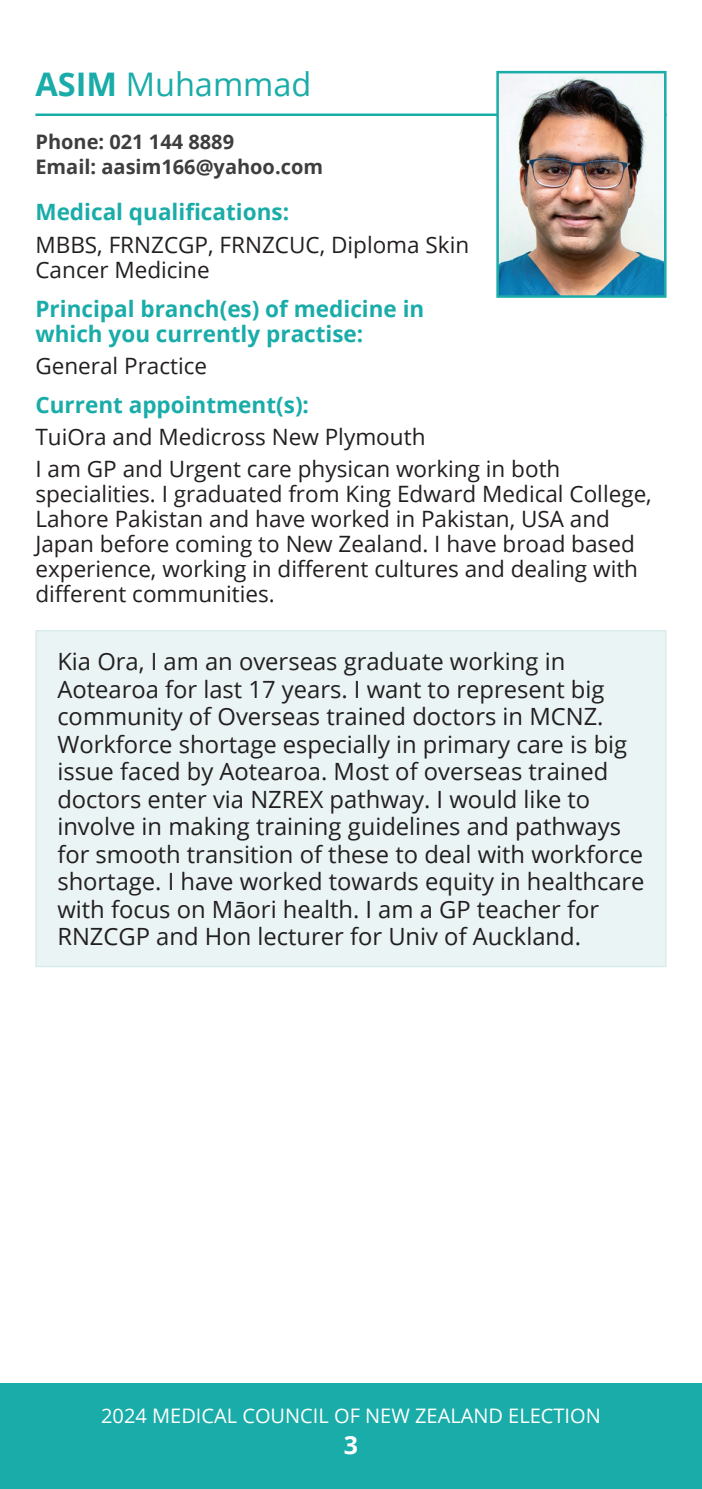
<style>
.page{position:relative;width:702px;height:1489px;background:#fff}
.page>*{position:absolute;margin:0;border:0;box-sizing:border-box;transform-origin:0 0}
.NAME{font:32.5px "Open Sans";color:#1aaca9}
.t1{font:700 25px "Open Sans";color:#fff}
.t2{font:23.75px/27.5px "Open Sans";color:#231f20}
.details{font:22.5px/25px "Open Sans";color:#231f20}
.sub{font:700 22.5px/25px "Open Sans";color:#1aaca9}
.Contact{font:700 20px/25px "Open Sans";color:#3e3e3f}
.t3{font:20px "Open Sans";color:#fff}
.s1{font-weight:700}
</style>
<div class="page">
<div style="left:0;top:1382px;width:702px;height:106px;background:#1aaca9"></div>
<hr style="left:35px;top:113px;width:631px;height:3px;background:#1aaca9">
<div style="left:36px;top:630px;width:630px;height:336px;background:#eaf4f4"></div>
<hr style="left:35px;top:630px;width:631px;height:1px;background:#d5eaea">
<hr style="left:35px;top:631px;width:2px;height:334px;background:#d5eaea">
<hr style="left:665px;top:631px;width:1px;height:334px;background:#d5eaea">
<hr style="left:35px;top:965px;width:631px;height:2px;background:#d5eaea">
<img style="left:499px;top:74px;width:164px;height:221px">
<div style="left:496px;top:71px;width:170px;height:227px;border:2px solid #1aaca9"></div>
<p class="NAME" style="left:35px;top:62px;width:277px"><span class="s1">ASIM</span> Muhammad</p>
<p class="Contact" style="left:35px;top:129px;width:289px">Phone: 021 144 8889<br>Email: aasim166@yahoo.com</p>
<p class="sub" style="left:35px;top:199px;width:255px">Medical qualifications:</p>
<p class="details" style="left:35px;top:231px;width:435px">MBBS, FRNZCGP, FRNZCUC, Diploma Skin<br>Cancer Medicine</p>
<p class="sub" style="left:35px;top:295px;width:390px">Principal branch(es) of medicine in which you currently practise:</p>
<p class="details" style="left:35px;top:352px;width:173px">General Practice</p>
<p class="sub" style="left:35px;top:392px;width:275px">Current appointment(s):</p>
<p class="details" style="left:35px;top:424px;width:391px">TuiOra and Medicross New Plymouth</p>
<p class="details" style="left:35px;top:456px;width:618px">I am GP and Urgent care physican working in both specialities. I graduated from King Edward Medical College, Lahore Pakistan and have worked in Pakistan, USA and Japan before coming to New Zealand. I have broad based experience, working in different cultures and dealing with different communities.</p>
<p class="t2" style="left:57px;top:647px;width:588px">Kia Ora, I am an overseas graduate working in Aotearoa for last 17 years. I want to represent big community of Overseas trained doctors in MCNZ.<br>Workforce shortage especially in primary care is big issue faced by Aotearoa. Most of overseas trained doctors enter via NZREX pathway. I would like to involve in making training guidelines and pathways for smooth transition of these to deal with workforce shortage. I have worked towards equity in healthcare with focus on Māori health. I am a GP teacher for RNZCGP and Hon lecturer for Univ of Auckland.</p>
<p class="t3" style="left:101px;top:1401px;width:501px">2024 MEDICAL COUNCIL OF NEW ZEALAND ELECTION</p>
<p class="t1" style="left:344px;top:1426px;width:16px">3</p>
</div>
